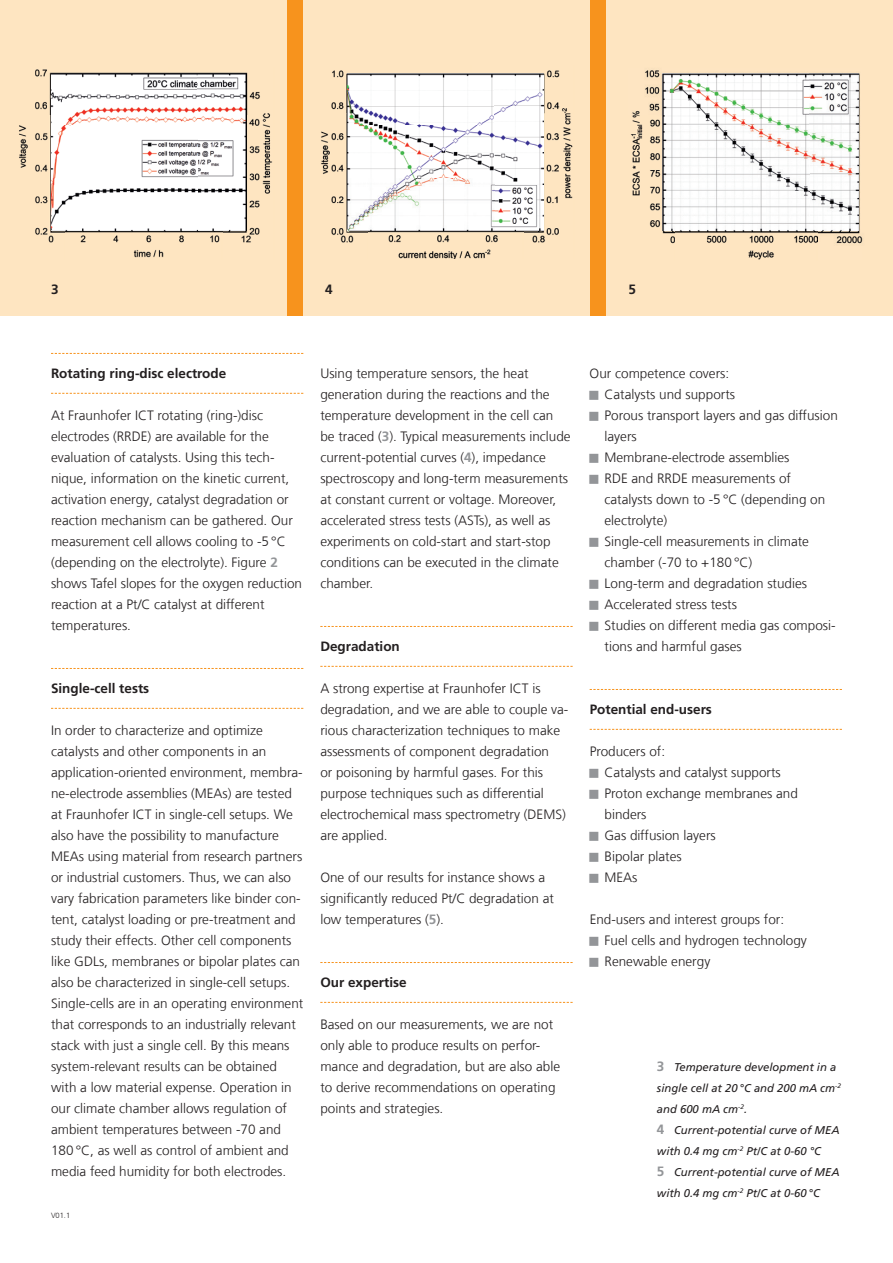
<style>
.page{position:relative;width:893px;height:1263px;background:#fff}
.page>*{position:absolute;margin:0;border:0;box-sizing:border-box;transform-origin:0 0}
.t1{font:300 13.5px/21px "Frutiger LT Com";color:#231f20}
.t2{font:700 13.5px "Frutiger LT Com";color:#231f20}
.t3{font:italic 11.25px/21px "Frutiger LT Com";color:#231f20}
.t4{font:300 7.5px "Frutiger LT Com";color:#231f20}
.s1{font-weight:700;color:#939598}
.s2{font-weight:700;font-style:normal;font-size:13.5px;color:#939598}
</style>
<div class="page">
<div style="left:0;top:0;width:893px;height:315px;background:#f7931d"></div>
<div style="left:0;top:0;width:286px;height:315px;background:#fee5c1"></div>
<div style="left:303px;top:0;width:287px;height:315px;background:#fee5c1"></div>
<div style="left:607px;top:0;width:286px;height:315px;background:#fee5c1"></div>
<svg style="left:51px;top:353px;width:252px;height:1px"></svg>
<svg style="left:51px;top:393px;width:252px;height:1px"></svg>
<svg style="left:51px;top:668px;width:252px;height:1px"></svg>
<svg style="left:51px;top:708px;width:252px;height:1px"></svg>
<svg style="left:590px;top:689px;width:252px;height:1px"></svg>
<svg style="left:590px;top:729px;width:252px;height:1px"></svg>
<svg style="left:320px;top:626px;width:253px;height:1px"></svg>
<svg style="left:320px;top:666px;width:253px;height:1px"></svg>
<svg style="left:320px;top:962px;width:253px;height:1px"></svg>
<svg style="left:320px;top:1002px;width:253px;height:1px"></svg>
<img style="left:35px;top:69px;width:235px;height:46px">
<img style="left:19px;top:115px;width:46px;height:128px">
<img style="left:222px;top:115px;width:50px;height:128px">
<img style="left:65px;top:231px;width:157px;height:27px">
<img style="left:51px;top:74px;width:196px;height:157px">
<img style="left:331px;top:70px;width:236px;height:43px">
<img style="left:321px;top:113px;width:47px;height:130px">
<img style="left:523px;top:113px;width:50px;height:130px">
<img style="left:368px;top:231px;width:155px;height:27px">
<img style="left:347px;top:74px;width:196px;height:157px">
<img style="left:632px;top:70px;width:228px;height:46px">
<img style="left:631px;top:116px;width:44px;height:128px">
<img style="left:817px;top:116px;width:46px;height:128px">
<img style="left:675px;top:231px;width:142px;height:29px">
<img style="left:662px;top:74px;width:196px;height:157px">
<p class="t2" style="left:51px;top:281px;width:9px">3</p>
<p class="t2" style="left:325px;top:281px;width:9px">4</p>
<p class="t2" style="left:628px;top:281px;width:9px">5</p>
<p class="t2" style="left:51px;top:365px;width:177px">Rotating ring-disc electrode</p>
<p class="t1" style="left:51px;top:405px;width:253px">At Fraunhofer ICT rotating (ring-)disc electrodes (RRDE) are available for the evaluation of catalysts. Using this tech&shy;nique, information on the kinetic current, activation energy, catalyst degradation or reaction mechanism can be gathered. Our measurement cell allows cooling to -5 °C (depending on the electrolyte). Figure <span class="s1">2 </span>shows Tafel slopes for the oxygen reduction reaction at a Pt/C catalyst at different temperatures.</p>
<p class="t2" style="left:51px;top:680px;width:100px">Single-cell tests</p>
<p class="t1" style="left:51px;top:720px;width:254px">In order to characterize and optimize catalysts and other components in an application-oriented environment, membra&shy;ne-electrode assemblies (MEAs) are tested at Fraunhofer ICT in single-cell setups. We also have the possibility to manufacture MEAs using material from research partners or industrial customers. Thus, we can also vary fabrication parameters like binder con&shy;tent, catalyst loading or pre-treatment and study their effects. Other cell components like GDLs, membranes or bipolar plates can also be characterized in single-cell setups.<br>Single-cells are in an operating environment that corresponds to an industrially relevant stack with just a single cell. By this means system-relevant results can be obtained with a low material expense. Operation in our climate chamber allows regulation of ambient temperatures between -70 and 180 °C, as well as control of ambient and media feed humidity for both electrodes.</p>
<p class="t4" style="left:51px;top:1211px;width:21px">V01.1</p>
<p class="t1" style="left:320px;top:363px;width:252px">Using temperature sensors, the heat generation during the reactions and the temperature development in the cell can be traced (<span class="s1">3</span>). Typical measurements include current-potential curves (<span class="s1">4</span>), impedance spectroscopy and long-term measurements at constant current or voltage. Moreover, accelerated stress tests (ASTs), as well as experiments on cold-start and start-stop conditions can be executed in the climate chamber.</p>
<p class="t2" style="left:320px;top:638px;width:81px">Degradation</p>
<p class="t1" style="left:320px;top:678px;width:250px">A strong expertise at Fraunhofer ICT is degradation, and we are able to couple va&shy;rious characterization techniques to make assessments of component degradation<br>or poisoning by harmful gases. For this purpose techniques such as differential electrochemical mass spectrometry (DEMS) are applied.</p>
<p class="t1" style="left:320px;top:867px;width:235px">One of our results for instance shows a significantly reduced Pt/C degradation at low temperatures (<span class="s1">5</span>).</p>
<p class="t2" style="left:320px;top:975px;width:88px">Our expertise</p>
<p class="t1" style="left:320px;top:1014px;width:241px">Based on our measurements, we are not only able to produce results on perfor&shy;mance and degradation, but are also able to derive recommendations on operating points and strategies.</p>
<p class="t1" style="left:604px;top:363px;width:235px;text-indent:-15px">Our competence covers:<br>Catalysts und supports<br>Porous transport layers and gas diffusion layers<br>Membrane-electrode assemblies<br>RDE and RRDE measurements of catalysts down to -5 °C (depending on electrolyte)<br>Single-cell measurements in climate chamber (-70 to +180 °C)<br>Long-term and degradation studies<br>Accelerated stress tests<br>Studies on different media gas composi&shy;tions and harmful gases</p>
<p class="t2" style="left:590px;top:701px;width:124px">Potential end-users</p>
<p class="t1" style="left:604px;top:741px;width:195px;text-indent:-15px">Producers of:<br>Catalysts and catalyst supports<br>Proton exchange membranes and binders<br>Gas diffusion layers<br>Bipolar plates<br>MEAs</p>
<p class="t1" style="left:604px;top:909px;width:204px;text-indent:-15px">End-users and interest groups for:<br>Fuel cells and hydrogen technology<br>Renewable energy</p>
<p class="t3" style="left:657px;top:1057px;width:186px"><span class="s2">3</span> Temperature development in a single cell at 20 °C and 200 mA cm<sup>-2 </sup>and 600 mA cm<sup>-2</sup>.<br><span class="s2">4</span> Current-potential curve of MEA with 0.4 mg cm<sup>-2</sup> Pt/C at 0-60 °C<br><span class="s2">5</span> Current-potential curve of MEA with 0.4 mg cm<sup>-2</sup> Pt/C at 0-60 °C</p>
</div>
